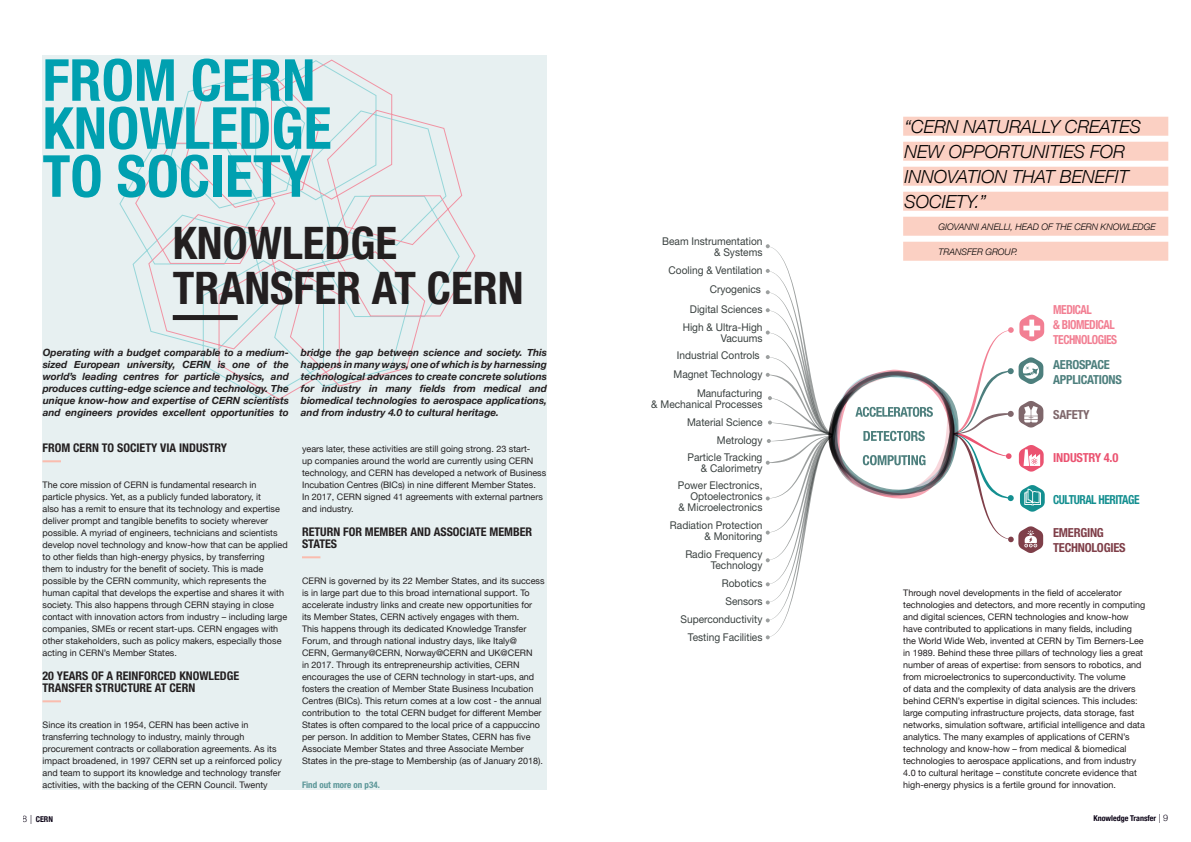
<style>
.page{position:relative;width:1191px;height:842px;background:#fff}
.page>*{position:absolute;margin:0;border:0;box-sizing:border-box;transform-origin:0 0}
.t1{font:700 condensed 58px/48px "Helvetica Neue";color:#00a0b0}
.t2{font:700 condensed 45px/45px "Helvetica Neue";color:#231f20}
.t3{font:italic 300 18px/25px "Helvetica Neue";color:#000}
.t4{font:700 condensed 12.5px/15px "Helvetica Neue LT Std";letter-spacing:-.04em;color:#f27f93;scale:.92 1}
.t5{font:700 condensed 12.5px/15px "Helvetica Neue LT Std";letter-spacing:-.02em;color:#4d7f7d}
.t6{font:700 condensed 12.5px/15px "Helvetica Neue LT Std";letter-spacing:-.02em;color:#7f3f49}
.t7{font:700 condensed 12.5px "Helvetica Neue LT Std";letter-spacing:-.04em;color:#148f90;scale:.92 1}
.t8{font:700 condensed 12.5px "Helvetica Neue LT Std";letter-spacing:-.02em;color:#eb5371}
.t9{font:700 condensed 12.5px "Helvetica Neue LT Std";letter-spacing:-.02em;color:#7f676b}
.t10{font:700 condensed 12px/12px "Helvetica Neue";color:#231f20}
.t11{font:10.7px/17.8px "Helvetica Neue LT Std";color:#39403f;text-align:right;scale:.95 1}
.t12{font:italic 700 10px/12px "Helvetica Neue";color:#231f20;text-align:justify}
.t13{font:9px/12px "Helvetica Neue";color:#231f20}
.t14{font:italic 300 9px "Helvetica Neue";color:#000}
.t15{font:700 condensed 9px "Helvetica Neue";color:#5b9698}
.t16{font:700 condensed 8px "Helvetica Neue";color:#0a0215}
.s1{font-weight:300;font-stretch:normal;font-size:9px}
</style>
<div class="page">
<div style="left:43px;top:56px;width:504px;height:734px;background:#e7f0f1"></div>
<svg style="left:135px;top:60px;width:340px;height:339px"></svg>
<svg style="left:765px;top:244px;width:279px;height:395px"></svg>
<div style="left:173px;top:315px;width:65px;height:5px;background:#231f20"></div>
<svg style="left:43px;top:460px;width:18px;height:2px"></svg>
<svg style="left:43px;top:700px;width:18px;height:2px"></svg>
<svg style="left:302px;top:556px;width:18px;height:2px"></svg>
<div style="left:903px;top:117px;width:265px;height:19px;background:#fbd0c3"></div>
<div style="left:903px;top:142px;width:265px;height:19px;background:#fbd0c3"></div>
<div style="left:903px;top:167px;width:265px;height:19px;background:#fbd0c3"></div>
<div style="left:903px;top:192px;width:265px;height:19px;background:#fbd0c3"></div>
<div style="left:903px;top:217px;width:265px;height:19px;background:#fbd0c3"></div>
<div style="left:903px;top:242px;width:265px;height:19px;background:#fbd0c3"></div>
<h1 class="t1" style="left:43px;top:55px;width:290px">FROM CERN<br>KNOWLEDGE<br>TO SOCIETY</h1>
<h2 class="t2" style="left:173px;top:220px;width:352px">KNOWLEDGE<br>TRANSFER AT CERN</h2>
<p class="t12" style="left:43px;top:346px;width:248px">Operating with a budget comparable to a medium&shy;sized European university, CERN is one of the world’s leading centres for particle physics, and produces cutting-edge science and technology. The unique know-how and expertise of CERN scientists and engineers provides excellent opportunities to</p>
<p class="t12" style="left:301px;top:346px;width:248px">bridge the gap between science and society. This happens in many ways, one of which is by harnessing technological advances to create concrete solutions for industry in many fields from medical and biomedical technologies to aerospace applications, and from industry 4.0 to cultural heritage.</p>
<h3 class="t10" style="left:43px;top:441px;width:186px">FROM CERN TO SOCIETY VIA INDUSTRY</h3>
<p class="t13" style="left:43px;top:478px;width:247px">The core mission of CERN is fundamental research in particle physics. Yet, as a publicly funded laboratory, it<br>also has a remit to ensure that its technology and expertise deliver prompt and tangible benefits to society wherever possible. A myriad of engineers, technicians and scientists develop novel technology and know-how that can be applied to other fields than high-energy physics, by transferring<br>them to industry for the benefit of society. This is made possible by the CERN community, which represents the human capital that develops the expertise and shares it with society. This also happens through CERN staying in close contact with innovation actors from industry – including large companies, SMEs or recent start-ups. CERN engages with other stakeholders, such as policy makers, especially those acting in CERN’s Member States.</p>
<h3 class="t10" style="left:43px;top:669px;width:198px">20 YEARS OF A REINFORCED KNOWLEDGE<br>TRANSFER STRUCTURE AT CERN</h3>
<p class="t13" style="left:43px;top:718px;width:241px">Since its creation in 1954, CERN has been active in transferring technology to industry, mainly through procurement contracts or collaboration agreements. As its impact broadened, in 1997 CERN set up a reinforced policy and team to support its knowledge and technology transfer activities, with the backing of the CERN Council. Twenty</p>
<p class="t13" style="left:302px;top:442px;width:246px">years later, these activities are still going strong. 23 start-<br>up companies around the world are currently using CERN technology, and CERN has developed a network of Business Incubation Centres (BICs) in nine different Member States.<br>In 2017, CERN signed 41 agreements with external partners and industry.</p>
<h3 class="t10" style="left:302px;top:525px;width:232px">RETURN FOR MEMBER AND ASSOCIATE MEMBER<br>STATES</h3>
<p class="t13" style="left:302px;top:574px;width:244px">CERN is governed by its 22 Member States, and its success is in large part due to this broad international support. To accelerate industry links and create new opportunities for<br>its Member States, CERN actively engages with them.<br>This happens through its dedicated Knowledge Transfer Forum, and through national industry days, like Italy@ CERN, Germany@CERN, Norway@CERN and UK@CERN<br>in 2017. Through its entrepreneurship activities, CERN encourages the use of CERN technology in start-ups, and fosters the creation of Member State Business Incubation Centres (BICs). This return comes at a low cost - the annual contribution to the total CERN budget for different Member States is often compared to the local price of a cappuccino per person. In addition to Member States, CERN has five Associate Member States and three Associate Member States in the pre-stage to Membership (as of January 2018).</p>
<p class="t15" style="left:302px;top:779px;width:79px">Find out more on p34.</p>
<p class="t11" style="left:662px;top:236px;width:107px;line-height:10.7px">Beam Instrumentation &amp; Systems</p>
<p class="t11" style="left:668px;top:261px;width:100px;line-height:18.4px">Cooling &amp; Ventilation<br>Cryogenics</p>
<p class="t11" style="left:682px;top:299px;width:85px;line-height:18.4px">Digital Sciences<br>High &amp; Ultra-High</p>
<p class="t11" style="left:673px;top:329px;width:95px;line-height:18.4px">Vacuums<br>Industrial Controls<br>Magnet Technology<br>Manufacturing</p>
<p class="t11" style="left:651px;top:395px;width:119px">&amp; Mechanical Processes<br>Material Science<br>Metrology<br>Particle Tracking</p>
<p class="t11" style="left:678px;top:459px;width:91px;line-height:17.5px">&amp; Calorimetry<br>Power Electronics,</p>
<p class="t11" style="left:678px;top:491px;width:90px;line-height:10.7px">Optoelectronics<br>&amp; Microelectronics</p>
<p class="t11" style="left:670px;top:520px;width:99px;line-height:10.7px">Radiation Protection &amp; Monitoring</p>
<p class="t11" style="left:685px;top:549px;width:83px;line-height:10.7px">Radio Frequency<br>Technology</p>
<p class="t11" style="left:680px;top:574px;width:88px">Robotics<br>Sensors<br>Superconductivity<br>Testing Facilities</p>
<h3 class="t3" style="left:904px;top:114px;width:238px">“CERN NATURALLY CREATES<br>NEW OPPORTUNITIES FOR<br>INNOVATION THAT BENEFIT<br>SOCIETY.”</h3>
<p class="t14" style="left:938px;top:221px;width:218px">GIOVANNI ANELLI, HEAD OF THE CERN KNOWLEDGE</p>
<p class="t14" style="left:938px;top:246px;width:81px">TRANSFER GROUP.</p>
<h3 class="t4" style="left:1053px;top:302px;width:71px">MEDICAL<br>&amp; BIOMEDICAL<br>TECHNOLOGIES</h3>
<h3 class="t5" style="left:1053px;top:357px;width:70px">AEROSPACE<br>APPLICATIONS</h3>
<h3 class="t9" style="left:1053px;top:406px;width:38px">SAFETY</h3>
<h3 class="t8" style="left:1053px;top:450px;width:67px">INDUSTRY 4.0</h3>
<h3 class="t7" style="left:1053px;top:492px;width:95px">CULTURAL HERITAGE</h3>
<h3 class="t6" style="left:1053px;top:525px;width:74px">EMERGING<br>TECHNOLOGIES</h3>
<p class="t13" style="left:903px;top:586px;width:244px">Through novel developments in the field of accelerator technologies and detectors, and more recently in computing and digital sciences, CERN technologies and know-how have contributed to applications in many fields, including the World Wide Web, invented at CERN by Tim Berners-Lee in 1989. Behind these three pillars of technology lies a great number of areas of expertise: from sensors to robotics, and from microelectronics to superconductivity. The volume<br>of data and the complexity of data analysis are the drivers behind CERN’s expertise in digital sciences. This includes: large computing infrastructure projects, data storage, fast networks, simulation software, artificial intelligence and data analytics. The many examples of applications of CERN’s technology and know-how – from medical &amp; biomedical technologies to aerospace applications, and from industry 4.0 to cultural heritage – constitute concrete evidence that high-energy physics is a fertile ground for innovation.</p>
<p class="t16" style="left:23px;top:814px;width:32px"><span class="s1">8 |</span> CERN</p>
<p class="t16" style="left:1093px;top:813px;width:76px">Knowledge Transfer <span class="s1">| 9</span></p>
</div>
